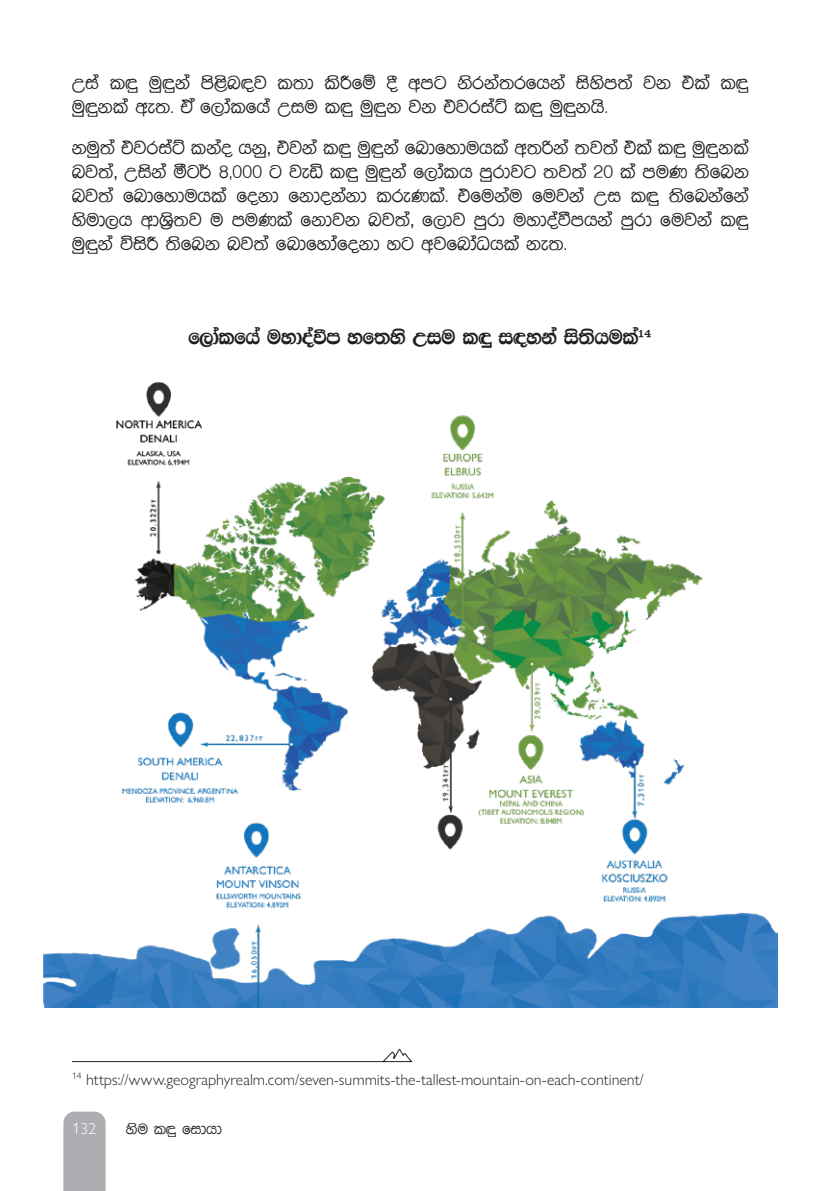
<style>
.page{position:relative;width:840px;height:1191px;background:#fff}
.page>*{position:absolute;margin:0;border:0;box-sizing:border-box;transform-origin:0 0}
.t1{font:22px "FM Emaneex";color:#231f20}
.t2{font:20px/24px "FM Malithix";color:#231f20}
.t3{font:300 16px "Gill Sans Nova";color:#231f20}
.t4{font:16px "FM Malithix";color:#231f20}
.t5{font:300 16px "Gill Sans Nova";color:#fff}
.s1{font-family:"Gill Sans Nova";font-weight:300}
.s2{font-family:"Gill Sans Nova"}
</style>
<div class="page">
<img style="left:44px;top:382px;width:733px;height:625px">
<svg style="left:72px;top:1048px;width:340px;height:14px"></svg>
<div style="left:63px;top:1111px;width:42px;height:80px;background:#acadb1"></div>
<p class="t2" style="left:72px;top:70px;width:678px">Wia l÷ uq÷ka ms&lt;sn|j l;d lsÍfï § wmg ksrka;rfhka isysm;a jk tla l÷ uq÷kla we;<span class="s1">.</span> tA f,dalfha Wiu l÷ uq÷k jk tjriaÜ l÷ uq÷khs<span class="s1">.</span></p>
<p class="t2" style="left:72px;top:135px;width:678px;text-align:justify">kuq;a tjriaÜ lkao hkq<span class="s2">,</span> tjka l÷ uq÷ka fndfyduhla w;ßka ;j;a tla l÷ uq÷kla nj;a<span class="s2">,</span> Wiska óg¾ 8<span class="s1">,</span>000 g jeä l÷ uq÷ka f,dalh mqrdjg ;j;a 20 la muK ;sfnk nj;a fndfyduhla fokd fkdokakd lreKla<span class="s1">.</span> tfukau fujka Wi l÷ ;sfnkafka ysud,h wdY%s;j u muKla fkdjk nj;a<span class="s2">,</span> f,dj mqrd uydoaùmhka mqrd fujka l÷ uq÷ka úisÍ ;sfnk nj;a fndfydafokd yg wjfndaOhla ke;<span class="s1">.</span></p>
<p class="t1" style="left:188px;top:325px;width:464px">f,dalfha uydoaùm yf;ysWiu l÷ i|yka is;shula<sup>14</sup></p>
<p class="t3" style="left:72px;top:1069px;width:572px"><sup>14</sup> https://www.geographyrealm.com/seven-summits-the-tallest-mountain-on-each-continent/</p>
<p class="t5" style="left:72px;top:1118px;width:25px">132</p>
<p class="t4" style="left:126px;top:1120px;width:97px">ysu l÷ fidhd</p>
</div>
